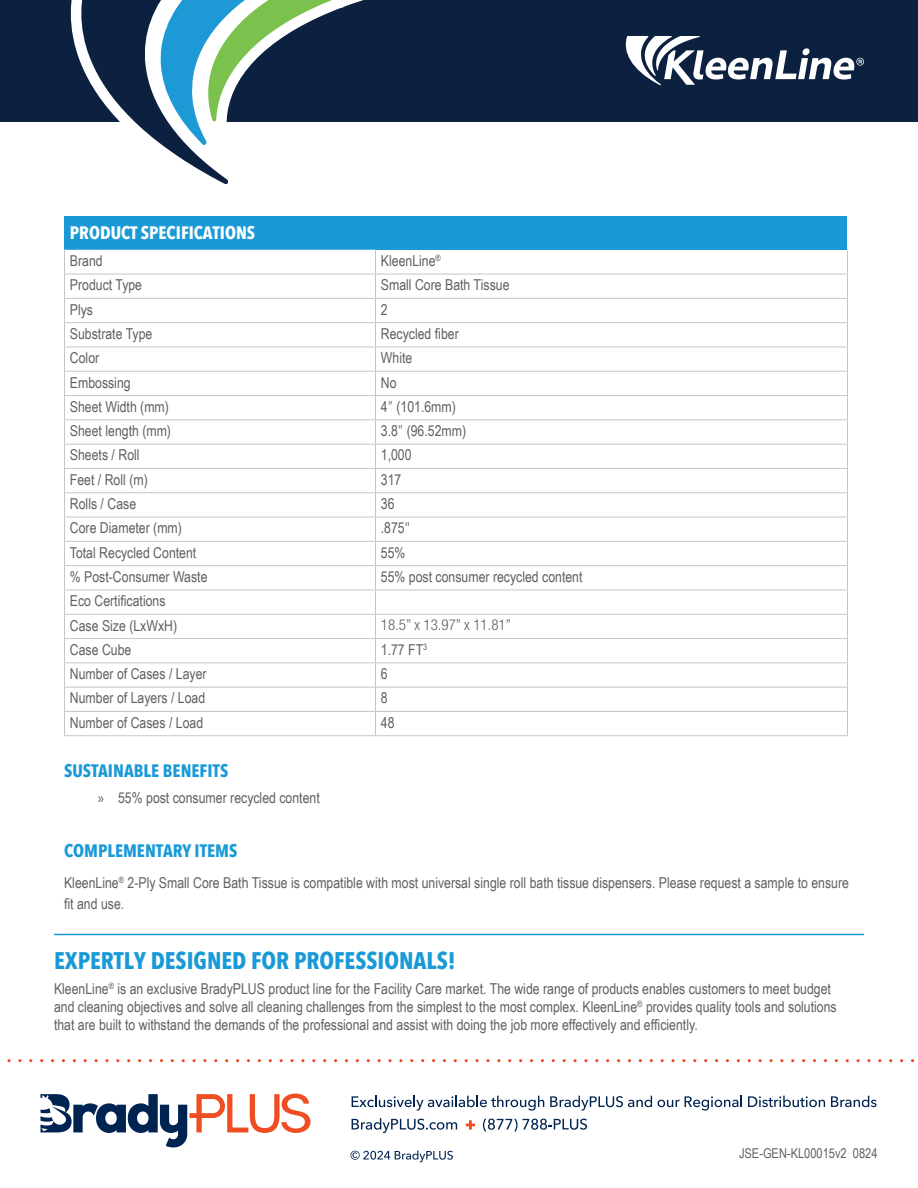
<style>
.page{position:relative;width:918px;height:1188px;background:#fff}
.page>*{position:absolute;margin:0;border:0;box-sizing:border-box;transform-origin:0 0}
.item_number{font:700 24px "Avenir Next Condensed";color:#199ad7}
.subheader{font:700 18px "Avenir Next Condensed";color:#199ad7}
.t1{font:700 18px "Avenir Next Condensed";color:#fff}
.general_text{font:15px/18px "Arial Narrow";color:#5f6062}
.general_text-2{font:300 condensed 15px "Helvetica Neue LT Std";color:#5f6062}
.t2{font:13.5px "Arial Narrow";color:#5f6062}
.s1{font-family:"Helvetica Neue LT Std";font-weight:300;font-stretch:condensed}
.s2{font-family:"Myriad Pro"}
</style>
<div class="page">
<hr style="left:54px;top:934px;width:810px;height:1px;background:#199ad7">
<div style="left:64px;top:216px;width:784px;height:34px;background:#199ad7"></div>
<svg style="left:65px;top:273px;width:310px;height:414px"></svg>
<hr style="left:64px;top:274px;width:311px;height:1px;background:#c5c6c8">
<hr style="left:375px;top:274px;width:473px;height:1px;background:#c5c6c8">
<hr style="left:64px;top:298px;width:311px;height:1px;background:#c5c6c8">
<hr style="left:375px;top:298px;width:473px;height:1px;background:#c5c6c8">
<hr style="left:64px;top:322px;width:311px;height:1px;background:#c5c6c8">
<hr style="left:375px;top:322px;width:473px;height:1px;background:#c5c6c8">
<hr style="left:64px;top:347px;width:311px;height:1px;background:#c5c6c8">
<hr style="left:375px;top:347px;width:473px;height:1px;background:#c5c6c8">
<hr style="left:64px;top:371px;width:311px;height:1px;background:#c5c6c8">
<hr style="left:375px;top:371px;width:473px;height:1px;background:#c5c6c8">
<hr style="left:64px;top:395px;width:311px;height:1px;background:#c5c6c8">
<hr style="left:375px;top:395px;width:473px;height:1px;background:#c5c6c8">
<hr style="left:64px;top:419px;width:311px;height:1px;background:#c5c6c8">
<hr style="left:375px;top:419px;width:473px;height:1px;background:#c5c6c8">
<hr style="left:64px;top:444px;width:311px;height:1px;background:#c5c6c8">
<hr style="left:375px;top:444px;width:473px;height:1px;background:#c5c6c8">
<hr style="left:64px;top:468px;width:311px;height:1px;background:#c5c6c8">
<hr style="left:375px;top:468px;width:473px;height:1px;background:#c5c6c8">
<hr style="left:64px;top:492px;width:311px;height:1px;background:#c5c6c8">
<hr style="left:375px;top:492px;width:473px;height:1px;background:#c5c6c8">
<hr style="left:64px;top:517px;width:311px;height:1px;background:#c5c6c8">
<hr style="left:375px;top:517px;width:473px;height:1px;background:#c5c6c8">
<hr style="left:64px;top:541px;width:311px;height:1px;background:#c5c6c8">
<hr style="left:375px;top:541px;width:473px;height:1px;background:#c5c6c8">
<hr style="left:64px;top:565px;width:311px;height:1px;background:#c5c6c8">
<hr style="left:375px;top:565px;width:473px;height:1px;background:#c5c6c8">
<hr style="left:64px;top:590px;width:311px;height:1px;background:#c5c6c8">
<hr style="left:375px;top:590px;width:473px;height:1px;background:#c5c6c8">
<hr style="left:64px;top:614px;width:311px;height:1px;background:#c5c6c8">
<hr style="left:64px;top:638px;width:311px;height:1px;background:#c5c6c8">
<hr style="left:64px;top:662px;width:311px;height:1px;background:#c5c6c8">
<hr style="left:64px;top:687px;width:311px;height:1px;background:#c5c6c8">
<hr style="left:375px;top:614px;width:473px;height:1px;background:#c5c6c8">
<hr style="left:375px;top:638px;width:473px;height:1px;background:#c5c6c8">
<hr style="left:375px;top:662px;width:473px;height:1px;background:#c5c6c8">
<hr style="left:375px;top:687px;width:473px;height:1px;background:#c5c6c8">
<hr style="left:64px;top:711px;width:311px;height:1px;background:#c5c6c8">
<svg style="left:64px;top:250px;width:1px;height:485px"></svg>
<hr style="left:64px;top:735px;width:311px;height:1px;background:#c5c6c8">
<hr style="left:375px;top:711px;width:473px;height:1px;background:#c5c6c8">
<svg style="left:375px;top:250px;width:1px;height:485px"></svg>
<svg style="left:847px;top:250px;width:1px;height:485px"></svg>
<hr style="left:375px;top:735px;width:473px;height:1px;background:#c5c6c8">
<svg style="left:40px;top:1094px;width:270px;height:53px"></svg>
<svg style="left:7px;top:1059px;width:907px;height:3px"></svg>
<svg style="left:352px;top:1096px;width:192px;height:15px"></svg>
<svg style="left:550px;top:1096px;width:102px;height:15px"></svg>
<svg style="left:658px;top:1096px;width:84px;height:15px"></svg>
<svg style="left:748px;top:1096px;width:77px;height:11px"></svg>
<svg style="left:831px;top:1096px;width:45px;height:11px"></svg>
<svg style="left:352px;top:1118px;width:105px;height:15px"></svg>
<svg style="left:465px;top:1120px;width:11px;height:10px"></svg>
<svg style="left:483px;top:1118px;width:104px;height:14px"></svg>
<svg style="left:351px;top:1150px;width:102px;height:12px"></svg>
<div style="left:0;top:0;width:918px;height:122px;background:#0b213f"></div>
<svg style="left:625px;top:36px;width:239px;height:50px"></svg>
<svg style="left:70px;top:0;width:294px;height:184px"></svg>
<p class="t1" style="left:70px;top:222px;width:187px">PRODUCT SPECIFICATIONS</p>
<p class="general_text" style="left:70px;top:251px;width:34px">Brand</p>
<p class="general_text" style="left:381px;top:251px;width:61px">KleenLine<sup>®</sup></p>
<p class="general_text" style="left:70px;top:276px;width:74px">Product Type</p>
<p class="general_text" style="left:381px;top:276px;width:130px">Small Core Bath Tissue</p>
<p class="general_text" style="left:70px;top:300px;width:25px">Plys</p>
<p class="general_text" style="left:381px;top:300px;width:8px">2</p>
<p class="general_text" style="left:70px;top:324px;width:84px">Substrate Type</p>
<p class="general_text" style="left:381px;top:324px;width:79px">Recycled fiber</p>
<p class="general_text" style="left:70px;top:348px;width:31px">Color</p>
<p class="general_text" style="left:381px;top:348px;width:33px">White</p>
<p class="general_text" style="left:70px;top:373px;width:62px">Embossing</p>
<p class="general_text" style="left:381px;top:373px;width:17px">No</p>
<p class="general_text" style="left:70px;top:397px;width:101px">Sheet Width (mm)</p>
<p class="general_text" style="left:381px;top:397px;width:77px">4<span class="s1">”</span> (101.6mm)</p>
<p class="general_text" style="left:70px;top:421px;width:103px">Sheet length (mm)</p>
<p class="general_text" style="left:381px;top:421px;width:87px">3.8<span class="s1">”</span> (96.52mm)</p>
<p class="general_text" style="left:70px;top:446px;width:71px">Sheets / Roll</p>
<p class="general_text" style="left:381px;top:446px;width:32px">1,000</p>
<p class="general_text" style="left:70px;top:470px;width:79px">Feet / Roll (m)</p>
<p class="general_text" style="left:381px;top:470px;width:22px">317</p>
<p class="general_text" style="left:70px;top:494px;width:68px">Rolls / Case</p>
<p class="general_text" style="left:381px;top:494px;width:15px">36</p>
<p class="general_text" style="left:70px;top:519px;width:114px">Core Diameter (mm)</p>
<p class="general_text" style="left:381px;top:519px;width:31px">.875<span class="s1">"</span></p>
<p class="general_text" style="left:70px;top:543px;width:128px">Total Recycled Content</p>
<p class="general_text" style="left:381px;top:543px;width:26px">55%</p>
<p class="general_text" style="left:70px;top:567px;width:139px">% Post-Consumer Waste</p>
<p class="general_text" style="left:381px;top:567px;width:203px">55% post consumer recycled content</p>
<p class="general_text" style="left:70px;top:591px;width:97px">Eco Certifications</p>
<p class="general_text" style="left:70px;top:616px;width:109px">Case Size (LxWxH)</p>
<p class="general_text-2" style="left:381px;top:616px;width:132px">18.5” x 13.97” x 11.81”</p>
<p class="general_text" style="left:70px;top:640px;width:63px">Case Cube</p>
<p class="general_text" style="left:381px;top:640px;width:48px">1.77 FT<sup>3</sup></p>
<p class="general_text" style="left:70px;top:664px;width:138px">Number of Cases / Layer</p>
<p class="general_text" style="left:381px;top:664px;width:8px">6</p>
<p class="general_text" style="left:70px;top:689px;width:137px">Number of Layers / Load</p>
<p class="general_text" style="left:381px;top:689px;width:8px">8</p>
<p class="general_text" style="left:70px;top:713px;width:135px">Number of Cases / Load</p>
<p class="general_text" style="left:381px;top:713px;width:15px">48</p>
<p class="subheader" style="left:64px;top:759px;width:166px">SUSTAINABLE BENEFITS</p>
<p class="general_text" style="left:98px;top:788px;width:223px"><span class="s2">»</span> 55% post consumer recycled content</p>
<p class="subheader" style="left:64px;top:840px;width:175px">COMPLEMENTARY ITEMS</p>
<p class="general_text" style="left:64px;top:871px;width:786px;line-height:21px">KleenLine<sup>®</sup> 2-Ply Small Core Bath Tissue is compatible with most universal single roll bath tissue dispensers. Please request a sample to ensure fit and use.</p>
<p class="item_number" style="left:54px;top:946px;width:403px">EXPERTLY DESIGNED FOR PROFESSIONALS!</p>
<p class="general_text" style="left:54px;top:979px;width:784px">KleenLine<sup>®</sup> is an exclusive BradyPLUS product line for the Facility Care market. The wide range of products enables customers to meet budget and cleaning objectives and solve all cleaning challenges from the simplest to the most complex. KleenLine<sup>®</sup> provides quality tools and solutions that are built to withstand the demands of the professional and assist with doing the job more effectively and efficiently.</p>
<p class="t2" style="left:739px;top:1144px;width:140px">JSE-GEN-KL00015v2 0824</p>
</div>
